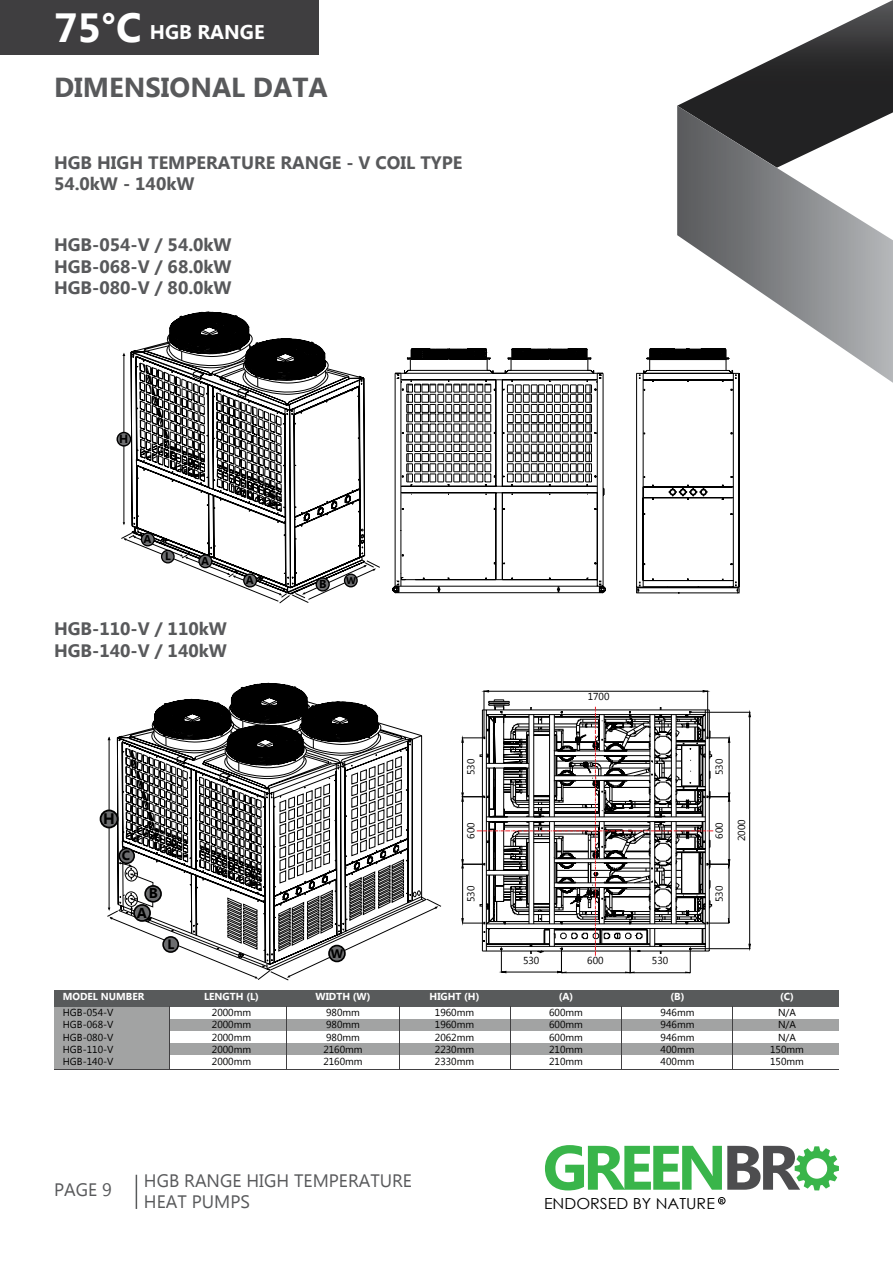
<style>
.page{position:relative;width:893px;height:1263px;background:#fff}
.page>*{position:absolute;margin:0;border:0;box-sizing:border-box;transform-origin:0 0}
.t1{font:700 27.45px "Myanmar Text";color:#58595b}
.t2{font:700 19.8px "Myanmar Text";color:#fff}
.t3{font:700 18px/21.6px "Myanmar Text";color:#58595b}
.t4{font:18px/21.6px "Myanmar Text";color:#58595b}
.t5{font:15.3px "Century Gothic";color:#000;scale:1.05 1}
.t6{font:700 15.3px "Myanmar Text";color:#000}
.t7{font:700 14.25px "Myanmar Text";color:#000}
.t8{font:700 14.1px "Myanmar Text";color:#000}
.t9{font:700 13.5px "Myanmar Text";color:#000}
.t10{font:700 13.35px "Myanmar Text";color:#000}
.t11{font:700 12.45px "Myanmar Text";color:#000}
.t12{font:700 11.85px "Myanmar Text";color:#000}
.t13{font:700 11.55px "Myanmar Text";color:#000}
.t14{font:700 11.4px "Myanmar Text";color:#000}
.t15{font:700 11.1px "Myanmar Text";color:#000}
.t16{font:10.2px/12.1px "Myanmar Text";color:#000;text-align:justify}
.t17{font:700 10.2px "Myanmar Text";color:#fff}
.t18{font:700 9.75px "Myanmar Text";color:#000}
.t19{font:700 5.4px "Arial";color:#000}
.s1{font-size:40.65px}
</style>
<div class="page">
<svg style="left:392px;top:348px;width:196px;height:245px"></svg>
<svg style="left:397px;top:349px;width:209px;height:245px"></svg>
<svg style="left:401px;top:349px;width:197px;height:232px"></svg>
<svg style="left:636px;top:348px;width:104px;height:246px"></svg>
<svg style="left:117px;top:432px;width:14px;height:14px"></svg>
<div style="left:116px;top:432px;width:15px;height:15px;border:1px solid #000;border-radius:50%"></div>
<svg style="left:121px;top:311px;width:259px;height:293px"></svg>
<div style="left:54px;top:990px;width:785px;height:16px;background:#585a5b"></div>
<div style="left:54px;top:1006px;width:116px;height:63px;background:#a2a3a3"></div>
<div style="left:170px;top:1019px;width:669px;height:11px;background:#a2a3a3"></div>
<div style="left:170px;top:1043px;width:669px;height:11px;background:#a2a3a3"></div>
<hr style="left:169px;top:1006px;width:1px;height:63px;background:#414042">
<hr style="left:286px;top:1006px;width:1px;height:63px;background:#414042">
<hr style="left:399px;top:1006px;width:1px;height:63px;background:#414042">
<hr style="left:510px;top:1006px;width:1px;height:63px;background:#414042">
<hr style="left:621px;top:1006px;width:1px;height:63px;background:#414042">
<hr style="left:732px;top:1006px;width:1px;height:63px;background:#414042">
<div style="left:101px;top:810px;width:17px;height:17px;background:#6d6e70;border-radius:50%"></div>
<div style="left:100px;top:809px;width:19px;height:19px;border:2px solid #000;border-radius:50%"></div>
<svg style="left:107px;top:683px;width:335px;height:298px"></svg>
<div style="left:119px;top:848px;width:15px;height:15px;background:#6d6e70;border-radius:50%"></div>
<div style="left:118px;top:848px;width:17px;height:16px;border:2px solid #000;border-radius:50%"></div>
<div style="left:145px;top:886px;width:16px;height:16px;background:#6d6e70;border-radius:50%"></div>
<div style="left:144px;top:885px;width:18px;height:18px;border:2px solid #000;border-radius:50%"></div>
<div style="left:134px;top:905px;width:16px;height:16px;background:#6d6e70;border-radius:50%"></div>
<div style="left:133px;top:904px;width:18px;height:18px;border:2px solid #000;border-radius:50%"></div>
<hr style="left:690px;top:948px;width:60px;height:1px;background:#000">
<hr style="left:690px;top:712px;width:60px;height:1px;background:#000">
<hr style="left:749px;top:717px;width:1px;height:227px;background:#000">
<svg style="left:748px;top:943px;width:3px;height:8px"></svg>
<svg style="left:748px;top:710px;width:3px;height:7px"></svg>
<hr style="left:707px;top:690px;width:1px;height:48px;background:#000">
<hr style="left:484px;top:690px;width:1px;height:48px;background:#000">
<hr style="left:489px;top:691px;width:214px;height:1px;background:#000">
<svg style="left:702px;top:690px;width:8px;height:3px"></svg>
<svg style="left:481px;top:690px;width:8px;height:3px"></svg>
<svg style="left:461px;top:707px;width:269px;height:266px"></svg>
<svg style="left:545px;top:1145px;width:294px;height:45px"></svg>
<div style="left:718px;top:1197px;width:7px;height:7px;border:1px solid #000;border-radius:50%"></div>
<hr style="left:54px;top:1069px;width:785px;height:1px;background:#414042">
<hr style="left:136px;top:1175px;width:1px;height:34px;background:#585a5b">
<div style="left:0;top:0;width:319px;height:54px;background:#3f3e40"></div>
<svg style="left:677px;top:0;width:216px;height:106px"></svg>
<svg style="left:677px;top:106px;width:216px;height:277px"></svg>
<h2 class="t2" style="left:54px;top:21px;width:212px"><span class="s1">75°C</span> HGB RANGE</h2>
<h1 class="t1" style="left:54px;top:72px;width:275px">DIMENSIONAL DATA</h1>
<h3 class="t3" style="left:54px;top:152px;width:410px">HGB HIGH TEMPERATURE RANGE - V COIL TYPE<br>54.0kW - 140kW</h3>
<h3 class="t3" style="left:54px;top:234px;width:179px;text-align:justify">HGB-054-V / 54.0kW HGB-068-V / 68.0kW HGB-080-V / 80.0kW</h3>
<p class="t12" style="left:119px;top:432px;width:11px">H</p>
<p class="t14" style="left:144px;top:532px;width:9px">A</p>
<p class="t15" style="left:165px;top:550px;width:7px">L</p>
<p class="t14" style="left:201px;top:554px;width:9px">A</p>
<h3 class="t3" style="left:54px;top:618px;width:174px">HGB-110-V / 110kW<br>HGB-140-V / 140kW</h3>
<p class="t14" style="left:246px;top:574px;width:9px">A</p>
<p class="t13" style="left:319px;top:577px;width:9px">B</p>
<p class="t18" style="left:346px;top:575px;width:11px">W</p>
<h3 class="t6" style="left:103px;top:810px;width:13px">H</h3>
<h3 class="t10" style="left:122px;top:848px;width:10px">C</h3>
<h3 class="t8" style="left:149px;top:885px;width:11px">B</h3>
<h3 class="t7" style="left:137px;top:904px;width:12px">A</h3>
<h3 class="t9" style="left:167px;top:936px;width:8px">L</h3>
<p class="t17" style="left:63px;top:991px;width:83px">MODEL NUMBER</p>
<p class="t16" style="left:63px;top:1006px;width:52px">HGB-054-V HGB-068-V HGB-080-V HGB-110-V HGB-140-V</p>
<p class="t17" style="left:204px;top:991px;width:56px">LENGTH (L)</p>
<p class="t16" style="left:212px;top:1006px;width:41px">2000mm 2000mm 2000mm 2000mm 2000mm</p>
<p class="t11" style="left:331px;top:947px;width:14px">W</p>
<p class="t17" style="left:316px;top:991px;width:56px">WIDTH (W)</p>
<p class="t16" style="left:323px;top:1006px;width:41px;text-align:left">980mm<br>980mm<br>980mm<br>2160mm<br>2160mm</p>
<p class="t16" style="left:588px;top:691px;width:23px">1700</p>
<p class="t16" style="left:465px;top:775px;width:18px;rotate:-90deg">530</p>
<p class="t16" style="left:713px;top:775px;width:18px;rotate:-90deg">530</p>
<p class="t16" style="left:465px;top:839px;width:18px;rotate:-90deg">600</p>
<p class="t16" style="left:708px;top:841px;width:23px;line-height:22.4px;rotate:-90deg">600<br>2000</p>
<p class="t16" style="left:465px;top:902px;width:18px;rotate:-90deg">530</p>
<p class="t16" style="left:713px;top:902px;width:18px;rotate:-90deg">530</p>
<p class="t17" style="left:430px;top:991px;width:51px">HIGHT (H)</p>
<p class="t16" style="left:435px;top:1006px;width:41px">1960mm 1960mm 2062mm 2230mm 2330mm</p>
<p class="t16" style="left:523px;top:954px;width:18px">530</p>
<p class="t16" style="left:587px;top:954px;width:18px">600</p>
<p class="t16" style="left:652px;top:954px;width:18px">530</p>
<p class="t17" style="left:559px;top:991px;width:16px">(A)</p>
<p class="t16" style="left:549px;top:1006px;width:35px">600mm 600mm 600mm 210mm 210mm</p>
<p class="t17" style="left:671px;top:991px;width:15px">(B)</p>
<p class="t17" style="left:780px;top:991px;width:15px">(C)</p>
<p class="t16" style="left:661px;top:1006px;width:35px">946mm 946mm 946mm 400mm 400mm</p>
<p class="t16" style="left:770px;top:1006px;width:35px;text-align:center">N/A<br>N/A<br>N/A<br>150mm<br>150mm</p>
<h3 class="t4" style="left:54px;top:1179px;width:59px">PAGE 9</h3>
<h3 class="t4" style="left:144px;top:1170px;width:270px">HGB RANGE HIGH TEMPERATURE<br>HEAT PUMPS</h3>
<h3 class="t5" style="left:544px;top:1192px;width:164px">ENDORSED BY NATURE</h3>
<p class="t19" style="left:720px;top:1197px;width:5px">R</p>
</div>
